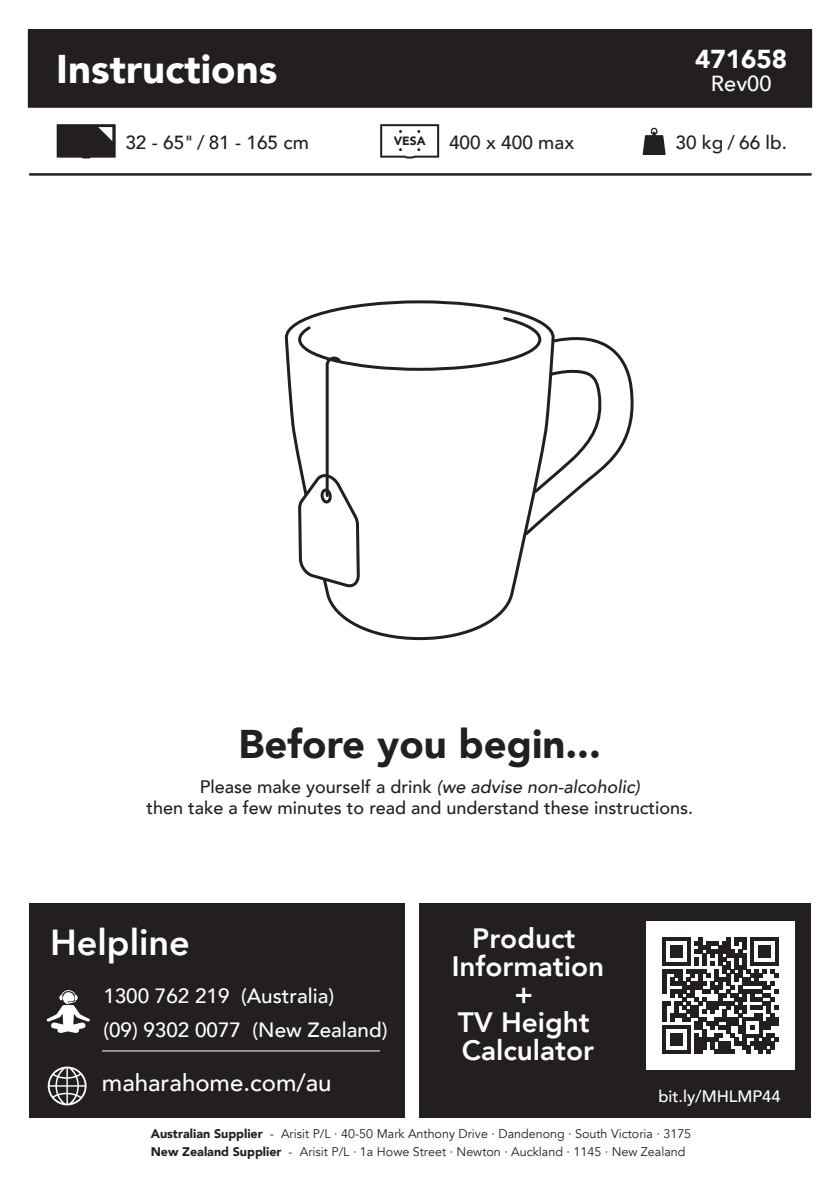
<style>
.page{position:relative;width:840px;height:1191px;background:#fff}
.page>*{position:absolute;margin:0;border:0;box-sizing:border-box;transform-origin:0 0}
.t1{font:900 40px "Avenir";color:#231f20}
.t2{font:900 40px "Avenir";color:#fff}
.t3{font:800 36.2px "Avenir";color:#fff}
.t4{font:800 28px/28px "Avenir";color:#fff;text-align:center}
.t5{font:900 26px "Avenir";color:#fff}
.t6{font:500 24px "Avenir";color:#fff}
.t7{font:500 21.8px "Avenir";color:#fff}
.t8{font:500 20.6px "Avenir";color:#fff}
.t9{font:500 19px "Avenir";color:#231f20}
.t10{font:500 18px/21.6px "Avenir";color:#231f20;text-align:center}
.t11{font:500 16.4px "Avenir";color:#fff}
.t12{font:12.4px "Avenir";color:#231f20}
.t13{font:900 12px "Avenir";color:#231f20}
.s1{font-style:italic}
.s2{font-weight:900}
</style>
<div class="page">
<svg style="left:57px;top:124px;width:59px;height:34px;background:#322e2f"></svg>
<div style="left:29px;top:30px;width:781px;height:76px;background:#231f20"></div>
<div style="left:28px;top:29px;width:783px;height:79px;border:3px solid #231f20"></div>
<svg style="left:380px;top:124px;width:59px;height:34px"></svg>
<svg style="left:642px;top:128px;width:23px;height:27px"></svg>
<svg style="left:284px;top:300px;width:244px;height:341px"></svg>
<svg style="left:296px;top:315px;width:338px;height:272px"></svg>
<hr style="left:29px;top:173px;width:782px;height:3px;background:#231f20">
<div style="left:419px;top:903px;width:391px;height:215px;background:#231f20"></div>
<div style="left:646px;top:921px;width:148px;height:148px;background:#fff"></div>
<svg style="left:662px;top:937px;width:116px;height:116px"></svg>
<div style="left:29px;top:903px;width:375px;height:215px;background:#231f20"></div>
<hr style="left:102px;top:1050px;width:278px;height:1px;background:#fff">
<svg style="left:47px;top:990px;width:43px;height:43px"></svg>
<svg style="left:48px;top:1066px;width:38px;height:39px"></svg>
<svg style="left:50px;top:1068px;width:35px;height:35px"></svg>
<p class="t2" style="left:56px;top:34px;width:222px">Instructions</p>
<p class="t5" style="left:694px;top:36px;width:93px">471658</p>
<p class="t7" style="left:710px;top:64px;width:62px">Rev00</p>
<p class="t13" style="left:393px;top:131px;width:33px">VESA</p>
<p class="t9" style="left:675px;top:126px;width:113px">30 kg / 66 lb.</p>
<p class="t9" style="left:125px;top:126px;width:185px">32 - 65" / 81 - 165 cm</p>
<p class="t9" style="left:449px;top:126px;width:127px">400 x 400 max</p>
<p class="t1" style="left:238px;top:710px;width:364px">Before you begin...</p>
<p class="t10" style="left:146px;top:774px;width:548px">Please make yourself a drink <span class="s1">(we advise non-alcoholic)<br></span>then take a few minutes to read and understand these instructions.</p>
<p class="t3" style="left:50px;top:914px;width:141px">Helpline</p>
<p class="t8" style="left:103px;top:977px;width:232px">1300 762 219 (Australia)</p>
<p class="t8" style="left:103px;top:1012px;width:285px">(09) 9302 0077 (New Zealand)</p>
<p class="t6" style="left:102px;top:1062px;width:231px">maharahome.com/au</p>
<p class="t4" style="left:451px;top:924px;width:154px">Product<br>Information +<br>TV Height<br>Calculator</p>
<p class="t11" style="left:658px;top:1082px;width:124px">bit.ly/MHLMP44</p>
<p class="t12" style="left:151px;top:1126px;width:541px"><span class="s2">Australian Supplier</span> - Arisit P/L · 40-50 Mark Anthony Drive · Dandenong · South Victoria · 3175</p>
<p class="t12" style="left:151px;top:1144px;width:536px"><span class="s2">New Zealand Supplier</span> - Arisit P/L · 1a Howe Street · Newton · Auckland · 1145 · New Zealand</p>
</div>
